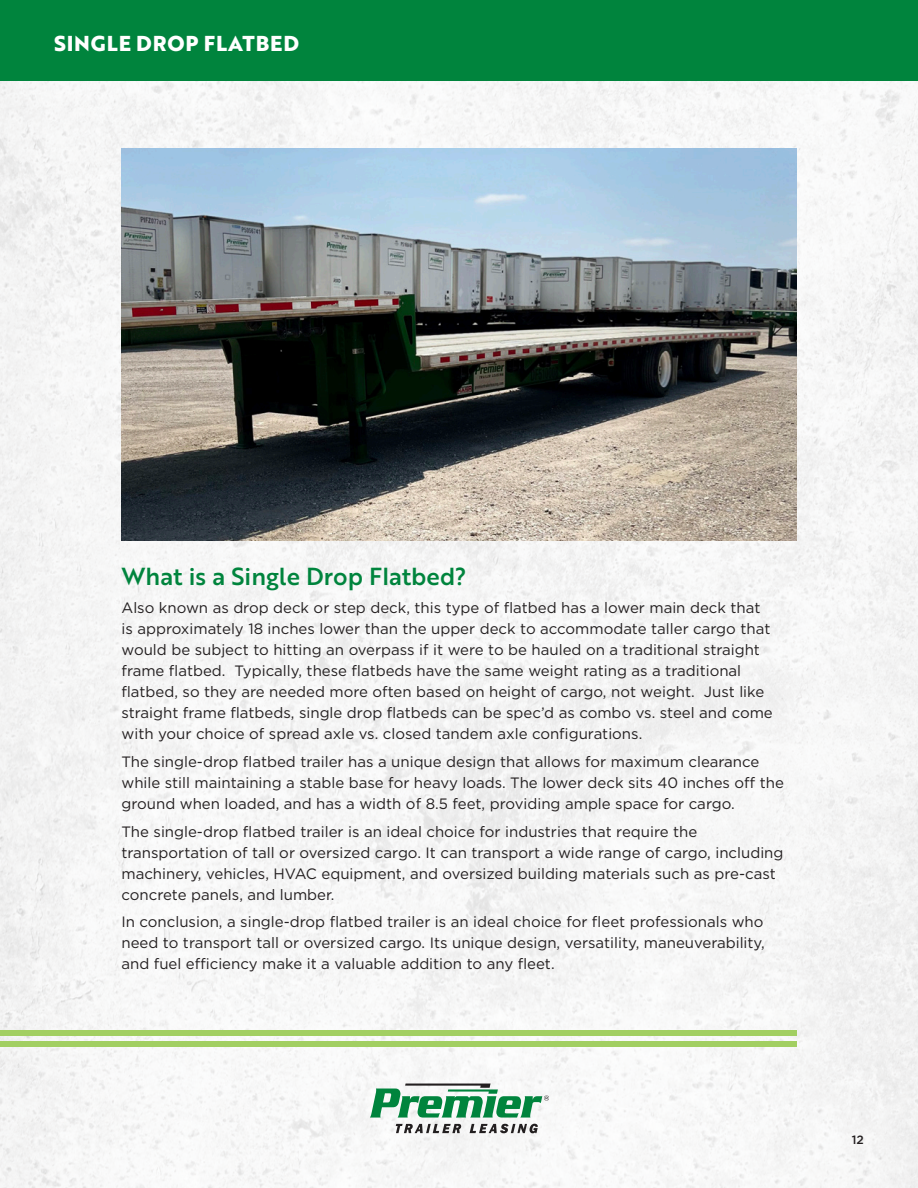
<style>
.page{position:relative;width:918px;height:1188px;background:#fff}
.page>*{position:absolute;margin:0;border:0;box-sizing:border-box;transform-origin:0 0}
.body_copy{font:24px "Brother 1816 Medium";color:#00843d}
.t1{font:700 21px "Brother 1816 Extra";letter-spacing:.04em;color:#fff}
.body_copy-2{font:15px/21px "Gotham";color:#231f20}
.body_copy-3{font:500 12px "Gotham";color:#231f20}
</style>
<div class="page">
<div style="left:0;top:81px;width:918px;height:1107px;background:#f6f6f6"></div>
<svg style="left:396px;top:1124px;width:65px;height:9px"></svg>
<svg style="left:470px;top:1124px;width:68px;height:9px"></svg>
<svg style="left:370px;top:1084px;width:178px;height:34px"></svg>
<div style="left:0;top:0;width:918px;height:81px;background:#00843d"></div>
<div style="left:0;top:1031px;width:796px;height:5px;background:#a2cf62"></div>
<div style="left:0;top:1041px;width:796px;height:5px;background:#a2cf62"></div>
<img style="left:122px;top:148px;width:674px;height:393px">
<p class="t1" style="left:54px;top:27px;width:247px">SINGLE DROP FLATBED</p>
<p class="body_copy" style="left:122px;top:559px;width:346px">What is a Single Drop Flatbed?</p>
<p class="body_copy-2" style="left:122px;top:597px;width:653px">Also known as drop deck or step deck, this type of flatbed has a lower main deck that is approximately 18 inches lower than the upper deck to accommodate taller cargo that would be subject to hitting an overpass if it were to be hauled on a traditional straight frame flatbed. Typically, these flatbeds have the same weight rating as a traditional flatbed, so they are needed more often based on height of cargo, not weight. Just like straight frame flatbeds, single drop flatbeds can be spec’d as combo vs. steel and come with your choice of spread axle vs. closed tandem axle configurations.</p>
<p class="body_copy-2" style="left:122px;top:751px;width:664px">The single-drop flatbed trailer has a unique design that allows for maximum clearance while still maintaining a stable base for heavy loads. The lower deck sits 40 inches off the ground when loaded, and has a width of 8.5 feet, providing ample space for cargo.</p>
<p class="body_copy-2" style="left:122px;top:821px;width:663px">The single-drop flatbed trailer is an ideal choice for industries that require the transportation of tall or oversized cargo. It can transport a wide range of cargo, including machinery, vehicles, HVAC equipment, and oversized building materials such as pre-cast concrete panels, and lumber.</p>
<p class="body_copy-2" style="left:122px;top:911px;width:645px;text-align:justify">In conclusion, a single-drop flatbed trailer is an ideal choice for fleet professionals who need to transport tall or oversized cargo. Its unique design, versatility, maneuverability, and fuel efficiency make it a valuable addition to any fleet.</p>
<p class="body_copy-3" style="left:852px;top:1132px;width:14px">12</p>
</div>
